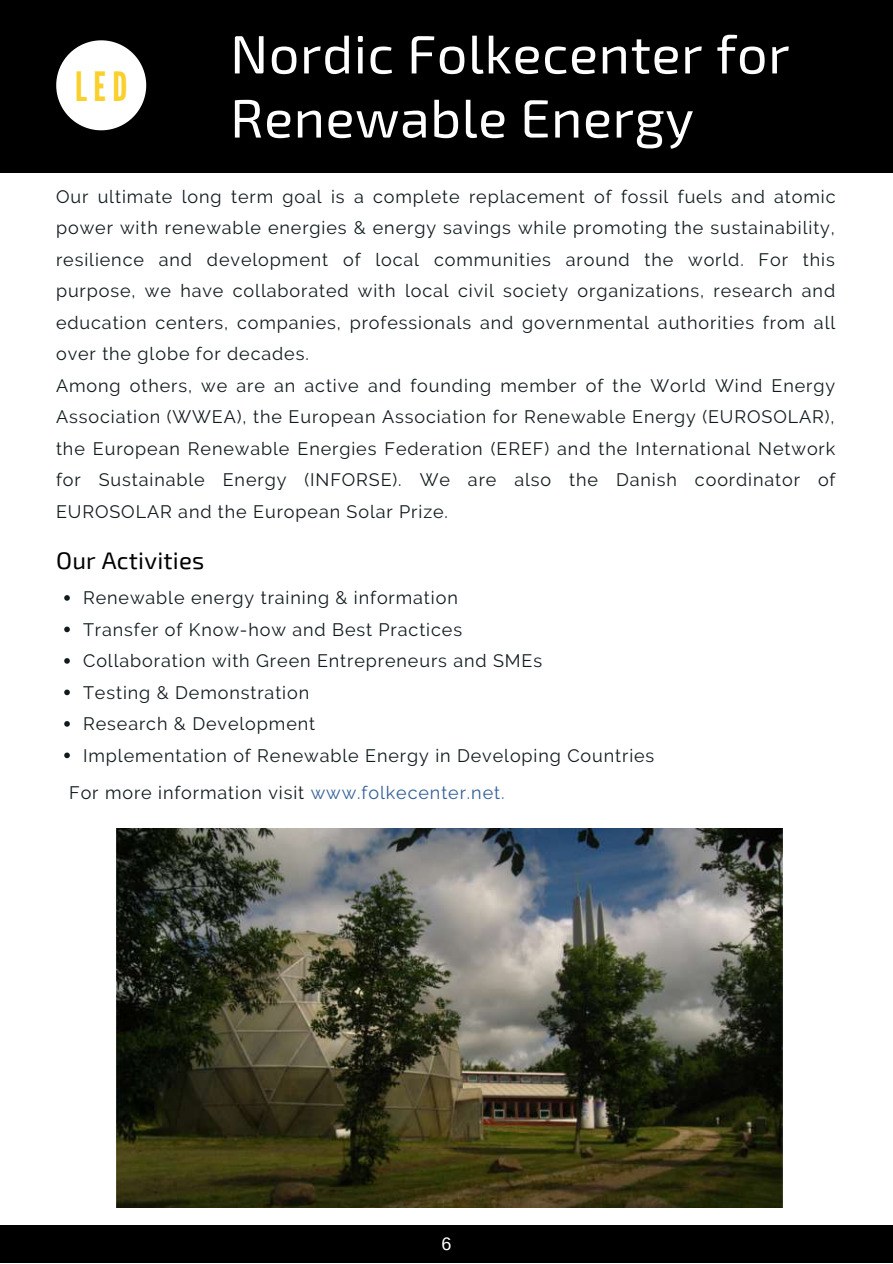
<style>
.page{position:relative;width:893px;height:1264px;background:#fff}
.page>*{position:absolute;margin:0;border:0;box-sizing:border-box;transform-origin:0 0}
.t1{font:54px/64.1px "Exo 2";letter-spacing:.01em;color:#fff}
.t2{font:40.35px "League Gothic";color:#fad02c}
.t3{font:24px "Exo 2";letter-spacing:.01em;color:#000}
.t4{font:18px/31.5px "Raleway";letter-spacing:.05em;color:#111b1e}
.t5{font:18px "Arimo";color:#fff}
.s1{color:#346097}
</style>
<div class="page">
<div style="left:0;top:0;width:892px;height:172px;background:#000"></div>
<svg style="left:56px;top:40px;width:90px;height:90px"></svg>
<div style="left:0;top:1224px;width:892px;height:38px;background:#000"></div>
<svg style="left:64px;top:595px;width:6px;height:5px"></svg>
<svg style="left:64px;top:626px;width:6px;height:6px"></svg>
<svg style="left:64px;top:658px;width:6px;height:5px"></svg>
<svg style="left:64px;top:689px;width:6px;height:6px"></svg>
<svg style="left:64px;top:721px;width:6px;height:5px"></svg>
<svg style="left:64px;top:752px;width:6px;height:6px"></svg>
<img style="left:117px;top:828px;width:665px;height:379px">
<h2 class="t2" style="left:75px;top:63px;width:54px">LED</h2>
<h1 class="t1" style="left:230px;top:20px;width:561px">Nordic Folkecenter for<br>Renewable Energy</h1>
<p class="t4" style="left:56px;top:180px;width:781px">Our ultimate long term goal is a complete replacement of fossil fuels and atomic power with renewable energies &amp; energy savings while promoting the sustainability, resilience and development of local communities around the world. For this purpose, we have collaborated with local civil society organizations, research and education centers, companies, professionals and governmental authorities from all over the globe for decades.<br>Among others, we are an active and founding member of the World Wind Energy Association (WWEA), the European Association for Renewable Energy (EUROSOLAR), the European Renewable Energies Federation (EREF) and the International Network for Sustainable Energy (INFORSE). We are also the Danish coordinator of EUROSOLAR and the European Solar Prize.</p>
<h3 class="t3" style="left:56px;top:545px;width:150px">Our Activities</h3>
<p class="t4" style="left:83px;top:582px;width:572px">Renewable energy training &amp; information<br>Transfer of Know-how and Best Practices<br>Collaboration with Green Entrepreneurs and SMEs<br>Testing &amp; Demonstration<br>Research &amp; Development<br>Implementation of Renewable Energy in Developing Countries</p>
<p class="t4" style="left:69px;top:776px;width:437px">For more information visit <span class="s1">www.folkecenter.net.</span></p>
<p class="t5" style="left:441px;top:1233px;width:11px">6</p>
</div>
